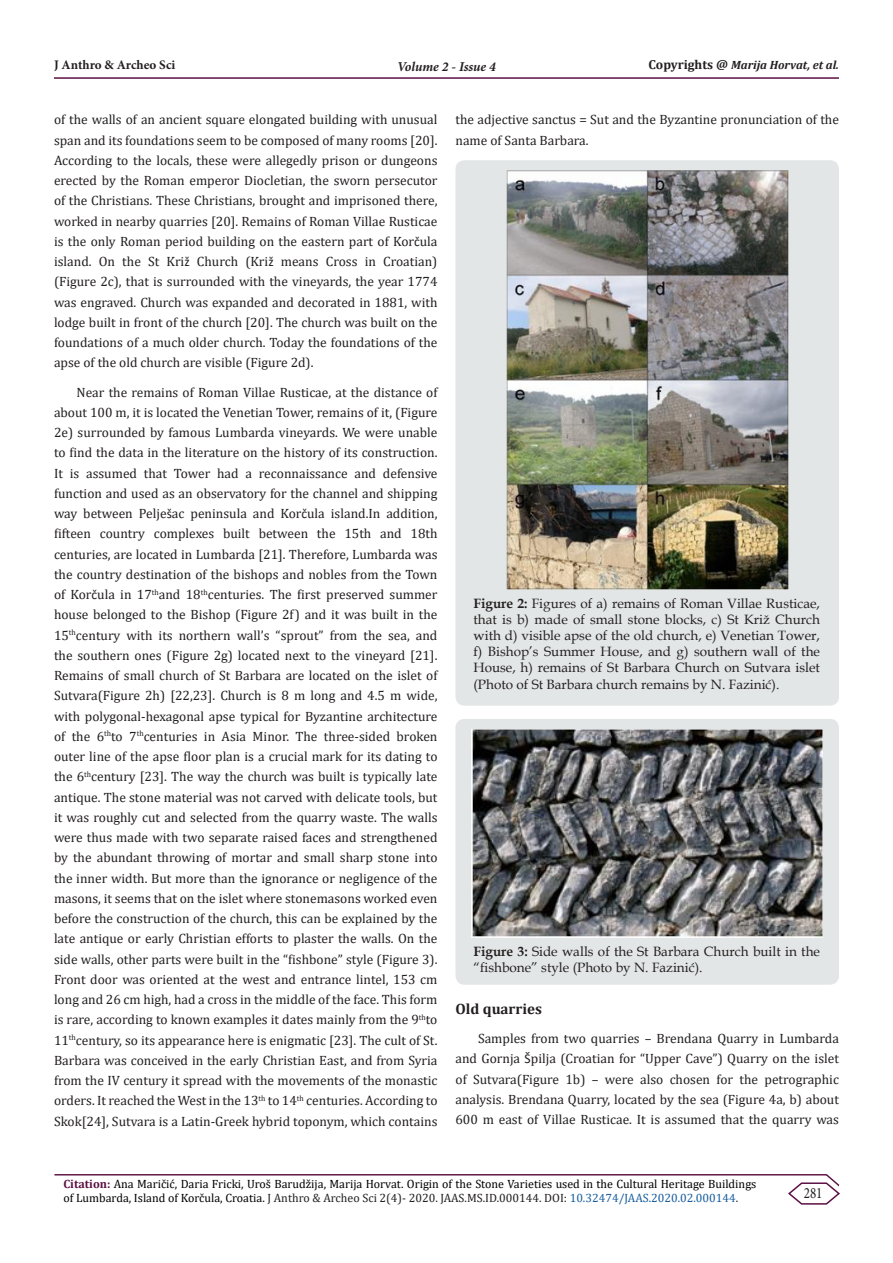
<style>
.page{position:relative;width:893px;height:1263px;background:#fff}
.page>*{position:absolute;margin:0;border:0;box-sizing:border-box;transform-origin:0 0}
.t1{font:15.75px "Minion Pro";color:#231f20;scale:.83 1}
.List_Paragraph{font:700 15px "Cambria";color:#231f20}
.t2{font:13.5px/20.2px "Cambria";color:#231f20;text-align:justify}
.t3{font:13.5px/16.2px "Book Antiqua";color:#231f20;text-align:justify}
.t4{font:italic 700 13.5px "Minion Pro";letter-spacing:-.005em;color:#231f20}
.t5{font:700 13.05px "Minion Pro";color:#231f20}
.t6{font:12px/14.4px "Cambria";color:#000}
.t7{font:italic 700 12px "Cambria";color:#231f20}
.s1{font-style:normal;font-size:13.05px}
.s2{font-family:"Calibri"}
.s3{font-weight:700}
.s4{font-weight:700;color:#5c1043}
.s5{color:#231f20}
.s6{color:#175d9e}
</style>
<div class="page">
<hr style="left:54px;top:1174px;width:773px;height:1px;background:#5c1043">
<hr style="left:54px;top:77px;width:785px;height:2px;background:#5c1043">
<svg style="left:787px;top:1174px;width:53px;height:31px"></svg>
<div style="left:455px;top:160px;width:384px;height:546px;background:#e3e6e6;border-radius:9px"></div>
<img style="left:506px;top:170px;width:282px;height:419px">
<div style="left:455px;top:719px;width:384px;height:266px;background:#e3e6e6;border-radius:9px"></div>
<img style="left:472px;top:729px;width:351px;height:208px">
<p class="t5" style="left:54px;top:55px;width:123px">J Anthro &amp; Archeo Sci</p>
<p class="t4" style="left:397px;top:57px;width:100px">Volume 2 - Issue 4</p>
<p class="t7" style="left:648px;top:56px;width:192px"><span class="s1">Copyrights @</span> Marija Horvat, et al.</p>
<p class="t2" style="left:54px;top:109px;width:385px">of the walls of an ancient square elongated building with unusual span and its foundations seem to be composed of many rooms [20].<br>According to the locals, these were allegedly prison or dungeons erected by the Roman emperor Diocletian, the sworn persecutor of the Christians. These Christians, brought and imprisoned there, worked in nearby quarries [20]. Remains of Roman Villae Rusticae is the only Roman period building on the eastern part of Kor<span class="s2">č</span>ula island. On the St Kri<span class="s2">ž</span> Church (Kri<span class="s2">ž</span> means Cross in Croatian) (Figure 2c), that is surrounded with the vineyards, the year 1774 was engraved. Church was expanded and decorated in 1881, with lodge built in front of the church [20]. The church was built on the foundations of a much older church. Today the foundations of the apse of the old church are visible (Figure 2d).</p>
<p class="t2" style="left:54px;top:382px;width:385px;text-indent:22px">Near the remains of Roman Villae Rusticae, at the distance of about 100 m, it is located the Venetian Tower, remains of it, (Figure 2e) surrounded by famous Lumbarda vineyards. We were unable to find the data in the literature on the history of its construction.<br>It is assumed that Tower had a reconnaissance and defensive function and used as an observatory for the channel and shipping way between Pelje<span class="s2">š</span>ac peninsula and Kor<span class="s2">č</span>ula island.In addition, fifteen country complexes built between the 15th and 18th centuries, are located in Lumbarda [21]. Therefore, Lumbarda was the country destination of the bishops and nobles from the Town of Kor<span class="s2">č</span>ula in 17<sup>th</sup>and 18<sup>th</sup>centuries. The first preserved summer house belonged to the Bishop (Figure 2f) and it was built in the 15<sup>th</sup>century with its northern wall’s “sprout” from the sea, and the southern ones (Figure 2g) located next to the vineyard [21].<br>Remains of small church of St Barbara are located on the islet of Sutvara(Figure 2h) [22,23]. Church is 8 m long and 4.5 m wide, with polygonal-hexagonal apse typical for Byzantine architecture of the 6<sup>th</sup>to 7<sup>th</sup>centuries in Asia Minor. The three-sided broken outer line of the apse floor plan is a crucial mark for its dating to the 6<sup>th</sup>century [23]. The way the church was built is typically late antique. The stone material was not carved with delicate tools, but it was roughly cut and selected from the quarry waste. The walls were thus made with two separate raised faces and strengthened by the abundant throwing of mortar and small sharp stone into the inner width. But more than the ignorance or negligence of the masons, it seems that on the islet where stonemasons worked even before the construction of the church, this can be explained by the late antique or early Christian efforts to plaster the walls. On the side walls, other parts were built in the “fishbone” style (Figure 3).<br>Front door was oriented at the west and entrance lintel, 153 cm long and 26 cm high, had a cross in the middle of the face. This form is rare, according to known examples it dates mainly from the 9<sup>th</sup>to 11<sup>th</sup>century, so its appearance here is enigmatic [23]. The cult of St.<br>Barbara was conceived in the early Christian East, and from Syria from the IV century it spread with the movements of the monastic orders. It reached the West in the 13<sup>th</sup> to 14<sup>th</sup> centuries. According to Skok[24], Sutvara is a Latin-Greek hybrid toponym, which contains</p>
<p class="t2" style="left:455px;top:109px;width:385px">the adjective sanctus = Sut and the Byzantine pronunciation of the name of Santa Barbara.</p>
<p class="t3" style="left:473px;top:594px;width:348px"><span class="s3">Figure 2:</span> Figures of a) remains of Roman Villae Rusticae, that is b) made of small stone blocks, c) St Križ Church with d) visible apse of the old church, e) Venetian Tower, f) Bishop’s Summer House, and g) southern wall of the House, h) remains of St Barbara Church on Sutvara islet (Photo of St Barbara church remains by N. Fazinić).</p>
<p class="t3" style="left:473px;top:942px;width:348px"><span class="s3">Figure 3:</span> Side walls of the St Barbara Church built in the “fishbone” style (Photo by N. Fazinić).</p>
<p class="List_Paragraph" style="left:455px;top:998px;width:88px">Old quarries</p>
<p class="t2" style="left:455px;top:1028px;width:385px;text-indent:22px">Samples from two quarries – Brendana Quarry in Lumbarda and Gornja <span class="s2">Š</span>pilja (Croatian for “Upper Cave”) Quarry on the islet of Sutvara(Figure 1b) – were also chosen for the petrographic analysis. Brendana Quarry, located by the sea (Figure 4a, b) about 600 m east of Villae Rusticae. It is assumed that the quarry was</p>
<p class="t6" style="left:63px;top:1176px;width:694px"><span class="s4">Citation:</span> Ana Maričić, Daria Fricki, Uroš Barudžija, Marija Horvat. Origin of the Stone Varieties used in the Cultural Heritage Buildings of Lumbarda, Island of Korčula, Croatia. <span class="s5">J Anthro &amp; Archeo Sci 2(4)- 2020. JAAS.MS.ID.000144. DOI:</span> <span class="s6">10.32474/JAAS.2020.02.000144</span><span class="s5">.</span></p>
<p class="t1" style="left:804px;top:1183px;width:24px">281</p>
</div>
